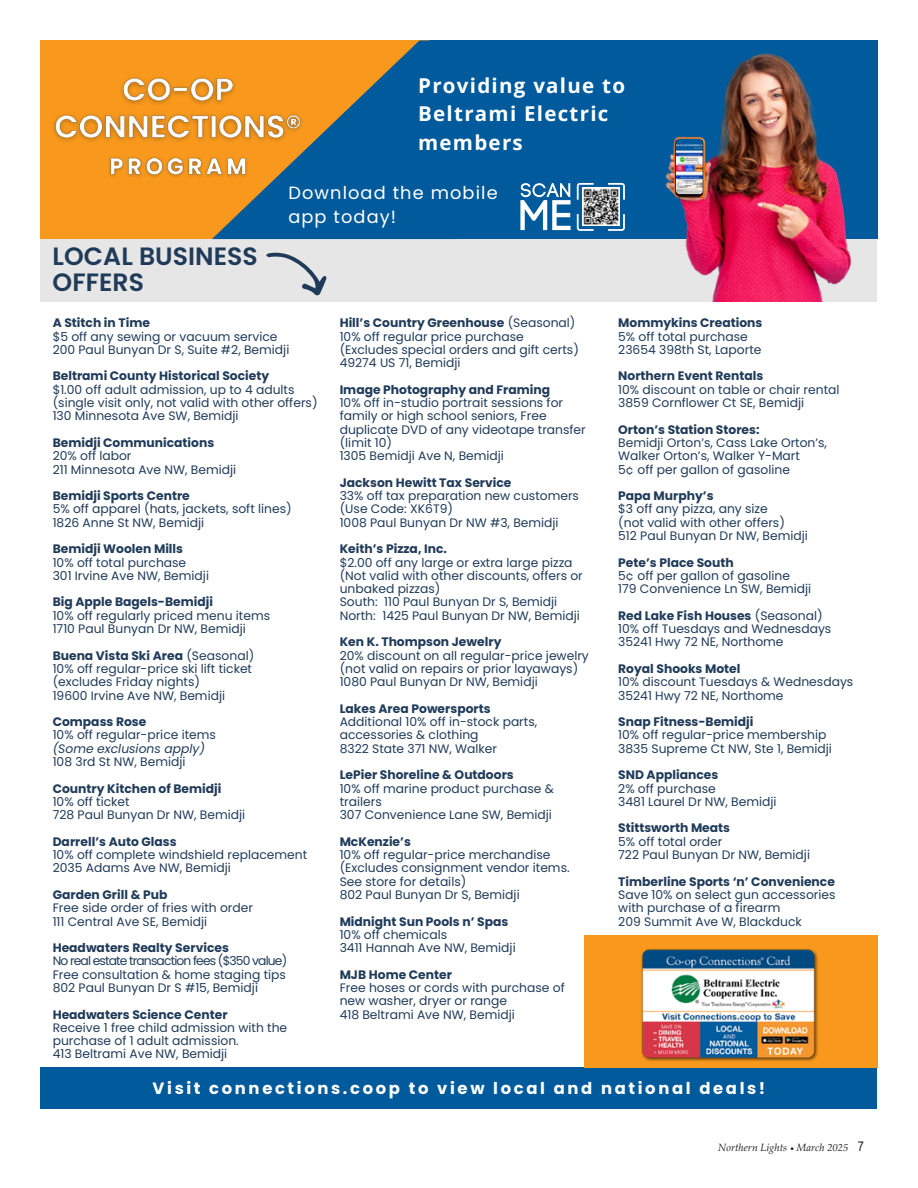
<style>
.page{position:relative;width:918px;height:1188px;background:#fff}
.page>*{position:absolute;margin:0;border:0;box-sizing:border-box;transform-origin:0 0}
.t1{font:600 25.05px/25.5px "Poppins";letter-spacing:.005em;color:#203b59}
.t2{font:700 20.4px/28.7px "Open Sans";letter-spacing:.06em;color:#fff}
.t3{font:17.7px/24.6px "Poppins";letter-spacing:.06em;color:#fff}
.t4{font:700 16.35px "Poppins";letter-spacing:.16em;color:#fff}
.t5{font:12.3px/13.4px "Poppins";color:#203b59}
.t6{font:italic 10.5px "Palatino Linotype";color:#231f20}
.s1{font-weight:700}
.s2{font-style:italic}
.s3{font-family:"Minion Pro"}
.s4{font-family:"Arial Narrow";font-style:normal;font-size:13.5px}
</style>
<div class="page">
<div style="left:41px;top:40px;width:836px;height:208px;background:#f8991d"></div>
<div style="left:41px;top:239px;width:836px;height:62px;background:#e6e6e6"></div>
<svg style="left:212px;top:40px;width:217px;height:199px;fill:#005a9c"></svg>
<div style="left:429px;top:40px;width:448px;height:199px;background:#005a9c"></div>
<div style="left:41px;top:1068px;width:836px;height:41px;background:#005a9c"></div>
<svg style="left:266px;top:253px;width:61px;height:42px"></svg>
<img style="left:543px;top:40px;width:335px;height:261px">
<img style="left:676px;top:139px;width:27px;height:55px">
<svg style="left:577px;top:183px;width:48px;height:47px"></svg>
<svg style="left:520px;top:183px;width:51px;height:47px"></svg>
<div style="left:584px;top:935px;width:293px;height:133px;background:#f8991d"></div>
<img style="left:641px;top:949px;width:177px;height:112px">
<img style="left:53px;top:67px;width:257px;height:82px">
<img style="left:109px;top:150px;width:143px;height:32px">
<p class="t2" style="left:418px;top:71px;width:208px">Providing value to<br>Beltrami Electric members</p>
<p class="t1" style="left:53px;top:244px;width:207px">LOCAL BUSINESS<br>OFFERS</p>
<p class="t3" style="left:288px;top:180px;width:211px">Download the mobile app today!</p>
<p class="t5" style="left:53px;top:316px;width:238px"><span class="s1">A Stitch in Time<br></span>$5 off any sewing or vacuum service<br>200 Paul Bunyan Dr S, Suite #2, Bemidji</p>
<p class="t5" style="left:53px;top:370px;width:266px"><span class="s1">Beltrami County Historical Society<br></span>$1.00 off adult admission, up to 4 adults (single visit only, not valid with other offers)<br>130 Minnesota Ave SW, Bemidji</p>
<p class="t5" style="left:53px;top:436px;width:185px"><span class="s1">Bemidji Communications<br></span>20% off labor<br>211 Minnesota Ave NW, Bemidji</p>
<p class="t5" style="left:53px;top:489px;width:241px"><span class="s1">Bemidji Sports Centre<br></span>5% off apparel (hats, jackets, soft lines)<br>1826 Anne St NW, Bemidji</p>
<p class="t5" style="left:53px;top:542px;width:158px"><span class="s1">Bemidji Woolen Mills<br></span>10% off total purchase<br>301 Irvine Ave NW, Bemidji</p>
<p class="t5" style="left:53px;top:596px;width:219px"><span class="s1">Big Apple Bagels-Bemidji<br></span>10% off regularly priced menu items<br>1710 Paul Bunyan Dr NW, Bemidji</p>
<p class="t5" style="left:53px;top:649px;width:203px"><span class="s1">Buena Vista Ski Area</span> (Seasonal)<br>10% off regular-price ski lift ticket (excludes Friday nights)<br>19600 Irvine Ave NW, Bemidji</p>
<p class="t5" style="left:53px;top:715px;width:165px"><span class="s1">Compass Rose<br></span>10% off regular-price items <span class="s2">(Some exclusions apply)<br></span>108 3rd St NW, Bemidji</p>
<p class="t5" style="left:53px;top:782px;width:194px"><span class="s1">Country Kitchen of Bemidji<br></span>10% off ticket<br>728 Paul Bunyan Dr NW, Bemidji</p>
<p class="t5" style="left:53px;top:835px;width:256px"><span class="s1">Darrell’s Auto Glass<br></span>10% off complete windshield replacement<br>2035 Adams Ave NW, Bemidji</p>
<p class="t5" style="left:53px;top:888px;width:202px"><span class="s1">Garden Grill &amp; Pub<br></span>Free side order of fries with order<br>111 Central Ave SE, Bemidji</p>
<p class="t5" style="left:53px;top:941px;width:236px"><span class="s1">Headwaters Realty Services<br></span>No real estate transaction fees ($350 value)<br>Free consultation &amp; home staging tips 802 Paul Bunyan Dr S #15, Bemidji</p>
<p class="t5" style="left:53px;top:1008px;width:236px"><span class="s1">Headwaters Science Center<br></span>Receive 1 free child admission with the purchase of 1 adult admission.<br>413 Beltrami Ave NW, Bemidji</p>
<p class="t5" style="left:340px;top:316px;width:241px"><span class="s1">Hill’s Country Greenhouse</span> (Seasonal)<br>10% off regular price purchase (Excludes special orders and gift certs)<br>49274 US 71, Bemidji</p>
<p class="t5" style="left:340px;top:383px;width:248px"><span class="s1">Image Photography and Framing<br></span>10% off in-studio portrait sessions for family or high school seniors, Free duplicate DVD of any videotape transfer (limit 10)<br>1305 Bemidji Ave N, Bemidji</p>
<p class="t5" style="left:340px;top:476px;width:241px"><span class="s1">Jackson Hewitt Tax Service<br></span>33% off tax preparation new customers (Use Code: XK6T9)<br>1008 Paul Bunyan Dr NW #3, Bemidji</p>
<p class="t5" style="left:340px;top:542px;width:245px"><span class="s1">Keith’s Pizza, Inc.<br></span>$2.00 off any large or extra large pizza (Not valid with other discounts, offers or unbaked pizzas)<br>South: 110 Paul Bunyan Dr S, Bemidji<br>North: 1425 Paul Bunyan Dr NW, Bemidji</p>
<p class="t5" style="left:340px;top:635px;width:251px"><span class="s1">Ken K. Thompson Jewelry<br></span>20% discount on all regular-price jewelry (not valid on repairs or prior layaways)<br>1080 Paul Bunyan Dr NW, Bemidji</p>
<p class="t5" style="left:340px;top:702px;width:199px"><span class="s1">Lakes Area Powersports<br></span>Additional 10% off in-stock parts, accessories &amp; clothing<br>8322 State 371 NW, Walker</p>
<p class="t5" style="left:340px;top:768px;width:216px"><span class="s1">LePier Shoreline &amp; Outdoors<br></span>10% off marine product purchase &amp; trailers<br>307 Convenience Lane SW, Bemidji</p>
<p class="t5" style="left:340px;top:835px;width:231px"><span class="s1">McKenzie’s<br></span>10% off regular-price merchandise (Excludes consignment vendor items.<br>See store for details)<br>802 Paul Bunyan Dr S, Bemidji</p>
<p class="t5" style="left:340px;top:915px;width:178px"><span class="s1">Midnight Sun Pools n’ Spas<br></span>10% off chemicals<br>3411 Hannah Ave NW, Bemidji</p>
<p class="t5" style="left:340px;top:968px;width:227px"><span class="s1">MJB Home Center<br></span>Free hoses or cords with purchase of new washer, dryer or range<br>418 Beltrami Ave NW, Bemidji</p>
<p class="t5" style="left:618px;top:316px;width:146px"><span class="s1">Mommykins Creations<br></span>5% off total purchase<br>23654 398th St, Laporte</p>
<p class="t5" style="left:618px;top:370px;width:223px"><span class="s1">Northern Event Rentals<br></span>10% discount on table or chair rental<br>3859 Cornflower Ct SE, Bemidji</p>
<p class="t5" style="left:618px;top:423px;width:210px"><span class="s1">Orton’s Station Stores:<br></span>Bemidji Orton’s, Cass Lake Orton’s,<br>Walker Orton’s, Walker Y-Mart<br>5¢ off per gallon of gasoline</p>
<p class="t5" style="left:618px;top:489px;width:191px"><span class="s1">Papa Murphy’s<br></span>$3 off any pizza, any size<br>(not valid with other offers)<br>512 Paul Bunyan Dr NW, Bemidji</p>
<p class="t5" style="left:618px;top:556px;width:195px"><span class="s1">Pete’s Place South<br></span>5¢ off per gallon of gasoline<br>179 Convenience Ln SW, Bemidji</p>
<p class="t5" style="left:618px;top:609px;width:215px"><span class="s1">Red Lake Fish Houses</span> (Seasonal)<br>10% off Tuesdays and Wednesdays<br>35241 Hwy 72 NE, Northome</p>
<p class="t5" style="left:618px;top:662px;width:237px"><span class="s1">Royal Shooks Motel<br></span>10% discount Tuesdays &amp; Wednesdays<br>35241 Hwy 72 NE, Northome</p>
<p class="t5" style="left:618px;top:715px;width:215px"><span class="s1">Snap Fitness-Bemidji<br></span>10% off regular-price membership<br>3835 Supreme Ct NW, Ste 1, Bemidji</p>
<p class="t5" style="left:618px;top:768px;width:160px"><span class="s1">SND Appliances<br></span>2% off purchase<br>3481 Laurel Dr NW, Bemidji</p>
<p class="t5" style="left:618px;top:822px;width:193px"><span class="s1">Stittsworth Meats<br></span>5% off total order<br>722 Paul Bunyan Dr NW, Bemidji</p>
<p class="t5" style="left:618px;top:875px;width:219px"><span class="s1">Timberline Sports ‘n’ Convenience<br></span>Save 10% on select gun accessories with purchase of a firearm<br>209 Summit Ave W, Blackduck</p>
<p class="t4" style="left:153px;top:1078px;width:614px">Visit connections.coop to view local and national deals!</p>
<p class="t6" style="left:718px;top:1140px;width:147px">Northern Lights <span class="s3">•</span> March 2025 <span class="s4">7</span></p>
</div>
